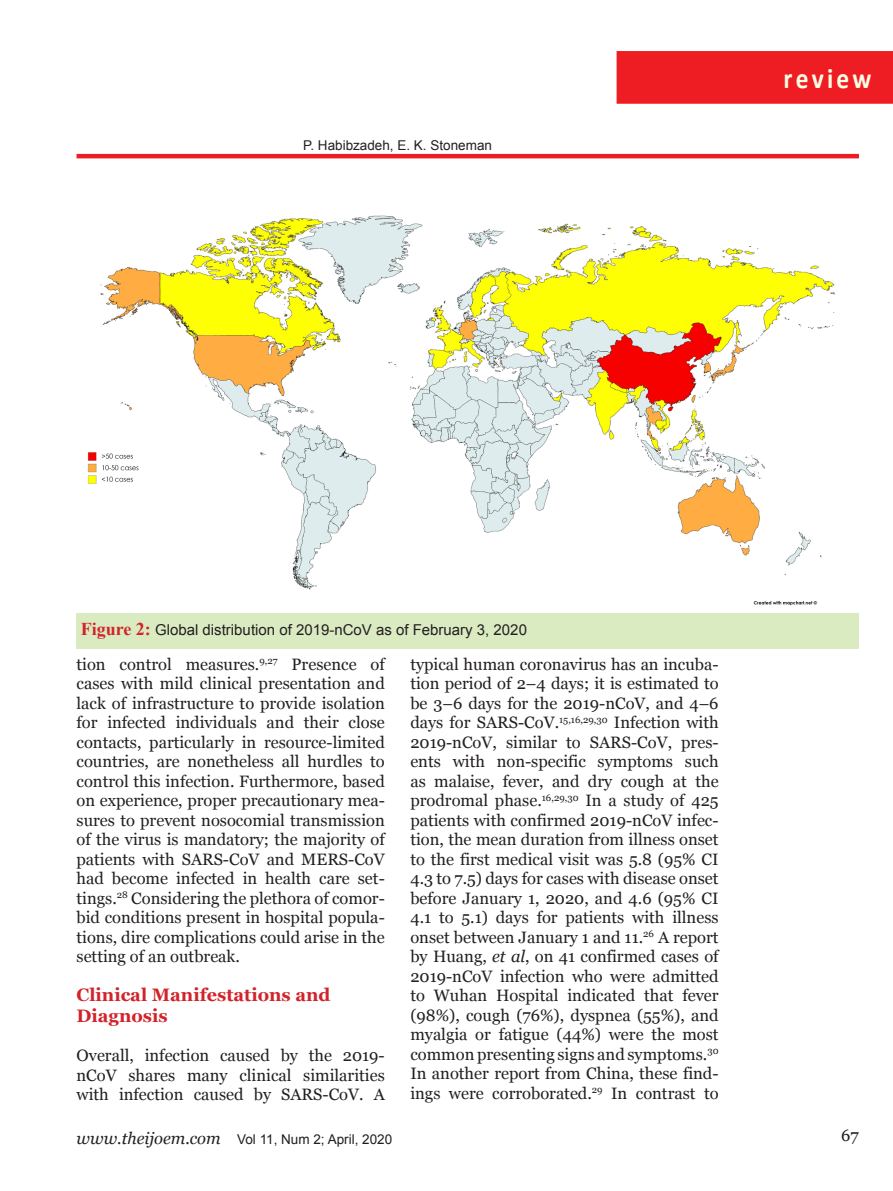
<style>
.page{position:relative;width:893px;height:1191px;background:#fff}
.page>*{position:absolute;margin:0;border:0;box-sizing:border-box;transform-origin:0 0}
.t1{font:700 28.8px "Calibri";letter-spacing:.125em;color:#fffce4;scale:.88 1}
.heading{font:700 18px/21px "Georgia";color:#d1232a}
.First_body{font:16.5px/19.5px "Georgia";color:#231f20;text-align:justify}
.body{font:16.5px/19.5px "Georgia";color:#231f20;text-align:justify}
.Legend{font:15px "Arial";color:#231f20}
.Running_Auth{font:13.5px "Arial";color:#231f20}
.s1{font-family:"Times New Roman";font-weight:700;font-size:18px;color:#d1232a}
.s2{font-style:italic}
.s3{font-family:"Georgia";font-style:italic;font-size:16.5px}
</style>
<div class="page">
<hr style="left:77px;top:154px;width:782px;height:4px;background:#ee1d23">
<div style="left:617px;top:51px;width:276px;height:53px;background:#ee1d23"></div>
<img style="left:87px;top:215px;width:748px;height:391px">
<div style="left:77px;top:613px;width:782px;height:35px;background:#daeac1"></div>
<p class="Running_Auth" style="left:303px;top:136px;width:190px">P. Habibzadeh, E. K. Stoneman</p>
<h1 class="t1" style="left:784px;top:60px;width:101px">review</h1>
<p class="Legend" style="left:81px;top:620px;width:448px"><span class="s1">Figure 2:</span> Global distribution of 2019-nCoV as of February 3, 2020</p>
<p class="body" style="left:77px;top:654px;width:310px">tion control measures.<sup>9,27</sup> Presence of cases with mild clinical presentation and lack of infrastructure to provide isolation for infected individuals and their close contacts, particularly in resource-limited countries, are nonetheless all hurdles to control this infection. Furthermore, based on experience, proper precautionary mea&shy;sures to prevent nosocomial transmission of the virus is mandatory; the majority of patients with SARS-CoV and MERS-CoV had become infected in health care set&shy;tings.<sup>28</sup> Considering the plethora of comor&shy;bid conditions present in hospital popula&shy;tions, dire complications could arise in the setting of an outbreak.</p>
<p class="heading" style="left:77px;top:984px;width:255px">Clinical Manifestations and<br>Diagnosis</p>
<p class="First_body" style="left:77px;top:1046px;width:310px">Overall, infection caused by the 2019- nCoV shares many clinical similarities with infection caused by SARS-CoV. A</p>
<p class="First_body" style="left:410px;top:654px;width:310px">typical human coronavirus has an incuba&shy;tion period of 2–4 days; it is estimated to be 3–6 days for the 2019-nCoV, and 4–6 days for SARS-CoV.<sup>15,16,29,30</sup> Infection with 2019-nCoV, similar to SARS-CoV, pres&shy;ents with non-specific symptoms such as malaise, fever, and dry cough at the prodromal phase.<sup>16,29,30</sup> In a study of 425 patients with confirmed 2019-nCoV infec&shy;tion, the mean duration from illness onset to the first medical visit was 5.8 (95% CI 4.3 to 7.5) days for cases with disease onset before January 1, 2020, and 4.6 (95% CI 4.1 to 5.1) days for patients with illness onset between January 1 and 11.<sup>26</sup> A report by Huang, <span class="s2">et al</span>, on 41 confirmed cases of 2019-nCoV infection who were admitted to Wuhan Hospital indicated that fever (98%), cough (76%), dyspnea (55%), and myalgia or fatigue (44%) were the most common presenting signs and symptoms.<sup>30<br></sup>In another report from China, these find&shy;ings were corroborated.<sup>29</sup> In contrast to</p>
<p class="Running_Auth" style="left:77px;top:1130px;width:317px"><span class="s3">www.theijoem.com</span> Vol 11, Num 2; April, 2020</p>
<p class="First_body" style="left:841px;top:1125px;width:19px">67</p>
</div>
